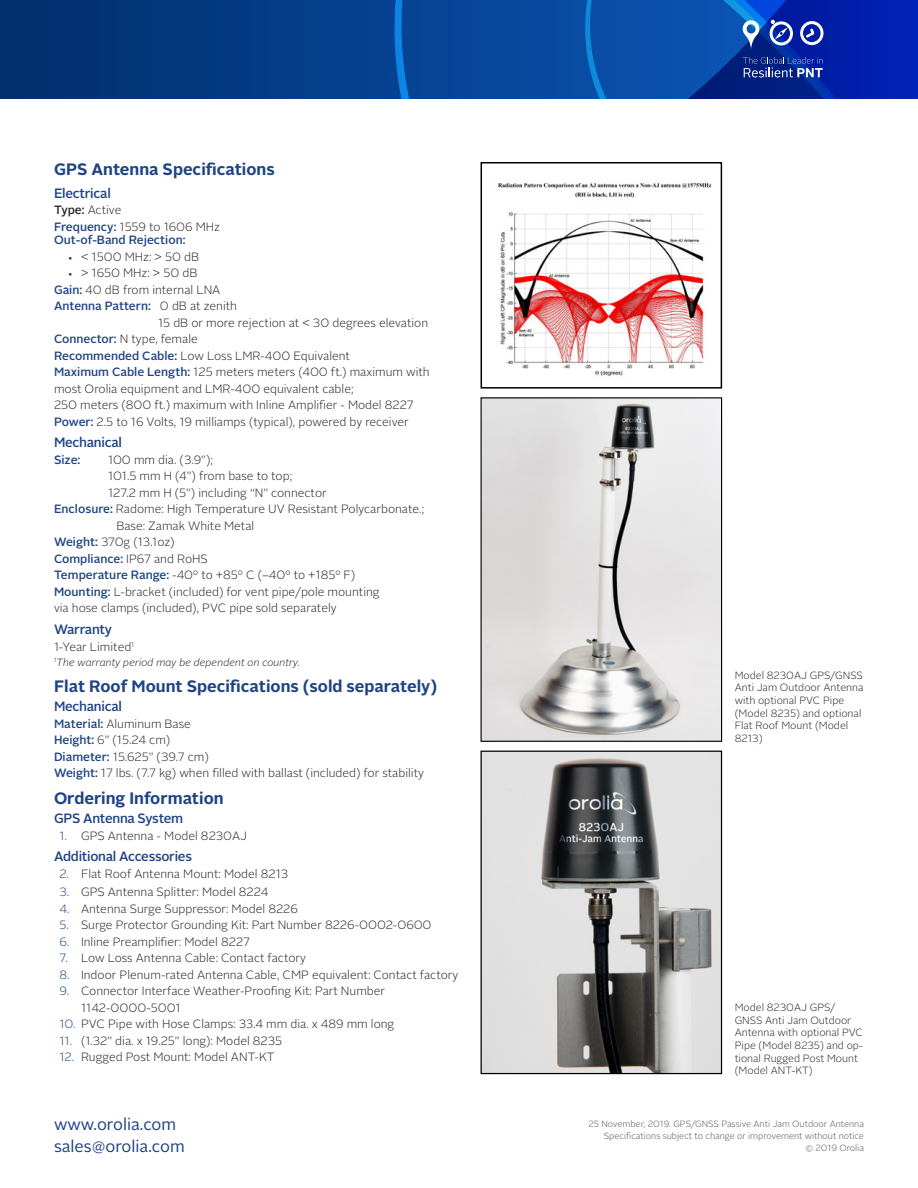
<style>
.page{position:relative;width:918px;height:1188px;background:#fff}
.page>*{position:absolute;margin:0;border:0;box-sizing:border-box;transform-origin:0 0}
.t1{font:700 16.5px "Alright Sans";color:#1f4384}
.t2{font:16.5px/22.5px "Alright Sans";color:#1f4384}
.t3{font:500 13.5px "Alright Sans";letter-spacing:-.02em;color:#1f4384}
.t4{font:300 12px/16.5px "Alright Sans";color:#292829}
.t5{font:500 12px "Alright Sans";color:#1f4384}
.t6{font:300 10.5px/12.6px "Alright Sans";color:#292829}
.t7{font:italic 300 10.5px "Alright Sans";color:#292829}
.t8{font:300 9px/12px "Alright Sans";color:#58595b;text-align:right}
.s1{font-weight:500}
.s2{font-weight:500;color:#1f4384}
.s3{font-size:10.5px;color:#1f4384}
.s4{font-weight:300;color:#292829}
.s5{color:#1f4384}
</style>
<div class="page">
<img style="left:483px;top:399px;width:237px;height:341px">
<div style="left:481px;top:397px;width:241px;height:345px;border:1px solid #000"></div>
<img style="left:483px;top:753px;width:237px;height:319px">
<div style="left:481px;top:751px;width:241px;height:323px;border:1px solid #000"></div>
<img style="left:498px;top:183px;width:214px;height:193px">
<div style="left:481px;top:162px;width:241px;height:227px;border:2px solid #000"></div>
<svg style="left:0;top:0;width:300px;height:99px;background:#02357a"></svg>
<div style="left:300px;top:0;width:95px;height:99px;background:#053f8c"></div>
<svg style="left:395px;top:0;width:190px;height:99px;background:#07499e"></svg>
<svg style="left:585px;top:0;width:333px;height:99px;background:#0b3eaa"></svg>
<h1 class="t1" style="left:54px;top:158px;width:222px">GPS Antenna Specifications</h1>
<p class="t3" style="left:54px;top:184px;width:58px">Electrical</p>
<p class="t4" style="left:54px;top:202px;width:168px"><span class="s1">Type:</span> Active<br><span class="s2">Frequency:</span> 1559 to 1606 MHz</p>
<p class="t5" style="left:54px;top:232px;width:133px">Out-of-Band Rejection:</p>
<p class="t4" style="left:68px;top:248px;width:133px"><span class="s3">•</span> &lt; 1500 MHz: &gt; 50 dB</p>
<p class="t4" style="left:68px;top:265px;width:131px"><span class="s3">•</span> &gt; 1650 MHz: &gt; 50 dB</p>
<p class="t4" style="left:54px;top:281px;width:168px"><span class="s2">Gain:</span> 40 dB from internal LNA</p>
<p class="t5" style="left:54px;top:298px;width:185px">Antenna Pattern: <span class="s4">0 dB at zenith</span></p>
<p class="t4" style="left:158px;top:314px;width:272px">15 dB or more rejection at &lt; 30 degrees elevation</p>
<p class="t4" style="left:54px;top:331px;width:145px"><span class="s2">Connector:</span> N type, female</p>
<p class="t4" style="left:54px;top:347px;width:298px"><span class="s2">Recommended Cable:</span> Low Loss LMR-400 Equivalent</p>
<p class="t4" style="left:54px;top:364px;width:377px"><span class="s2">Maximum Cable Length:</span> 125 meters meters (400 ft.) maximum with</p>
<p class="t4" style="left:54px;top:380px;width:301px">most Orolia equipment and LMR-400 equivalent cable;</p>
<p class="t4" style="left:54px;top:397px;width:361px">250 meters (800 ft.) maximum with Inline Amplifier - Model 8227</p>
<p class="t4" style="left:54px;top:413px;width:356px"><span class="s2">Power:</span> 2.5 to 16 Volts, 19 milliamps (typical), powered by receiver</p>
<p class="t3" style="left:54px;top:433px;width:70px">Mechanical</p>
<p class="t5" style="left:54px;top:451px;width:28px">Size:</p>
<p class="t4" style="left:108px;top:452px;width:106px">100 mm dia. (3.9”);</p>
<p class="t4" style="left:108px;top:468px;width:186px">101.5 mm H (4”) from base to top;</p>
<p class="t4" style="left:108px;top:485px;width:220px">127.2 mm H (5”) including “N” connector</p>
<p class="t4" style="left:54px;top:501px;width:372px"><span class="s2">Enclosure:</span> Radome: High Temperature UV Resistant Polycarbonate.;</p>
<p class="t4" style="left:116px;top:518px;width:139px">Base: Zamak White Metal</p>
<p class="t4" style="left:54px;top:534px;width:122px"><span class="s2">Weight:</span> 370g (13.1oz)</p>
<p class="t5" style="left:54px;top:550px;width:155px">Compliance: <span class="s4">IP67 and RoHS</span></p>
<p class="t4" style="left:54px;top:567px;width:303px"><span class="s2">Temperature Range:</span> -40º to +85º C (–40º to +185º F)</p>
<p class="t4" style="left:54px;top:584px;width:327px"><span class="s2">Mounting:</span> L-bracket (included) for vent pipe/pole mounting</p>
<p class="t4" style="left:54px;top:600px;width:284px">via hose clamps (included), PVC pipe sold separately</p>
<p class="t3" style="left:54px;top:620px;width:60px">Warranty</p>
<p class="t4" style="left:54px;top:638px;width:82px">1-Year Limited<sup>1</sup></p>
<p class="t7" style="left:54px;top:655px;width:248px"><sup>1</sup>The warranty period may be dependent on country.</p>
<h1 class="t1" style="left:54px;top:674px;width:385px">Flat Roof Mount Specifications (sold separately)</h1>
<p class="t3" style="left:54px;top:697px;width:70px">Mechanical</p>
<p class="t4" style="left:54px;top:716px;width:372px"><span class="s2">Material:</span> Aluminum Base<br><span class="s2">Height:</span> 6” (15.24 cm)<br><span class="s2">Diameter:</span> 15.625” (39.7 cm)<br><span class="s2">Weight:</span> 17 lbs. (7.7 kg) when filled with ballast (included) for stability</p>
<h1 class="t1" style="left:54px;top:786px;width:171px">Ordering Information</h1>
<p class="t3" style="left:54px;top:809px;width:131px">GPS Antenna System</p>
<p class="t4" style="left:59px;top:827px;width:189px"><span class="s5">1.</span> GPS Antenna - Model 8230AJ</p>
<p class="t3" style="left:54px;top:847px;width:140px">Additional Accessories</p>
<p class="t4" style="left:59px;top:865px;width:230px"><span class="s5">2.</span> Flat Roof Antenna Mount: Model 8213</p>
<p class="t4" style="left:59px;top:884px;width:211px"><span class="s5">3.</span> GPS Antenna Splitter: Model 8224</p>
<p class="t4" style="left:59px;top:901px;width:240px"><span class="s5">4.</span> Antenna Surge Suppressor: Model 8226</p>
<p class="t4" style="left:59px;top:917px;width:374px"><span class="s5">5.</span> Surge Protector Grounding Kit: Part Number 8226-0002-0600</p>
<p class="t4" style="left:59px;top:934px;width:192px"><span class="s5">6.</span> Inline Preamplifier: Model 8227</p>
<p class="t4" style="left:59px;top:950px;width:248px"><span class="s5">7.</span> Low Loss Antenna Cable: Contact factory</p>
<p class="t4" style="left:59px;top:967px;width:400px"><span class="s5">8.</span> Indoor Plenum-rated Antenna Cable, CMP equivalent: Contact factory</p>
<p class="t4" style="left:81px;top:983px;width:306px;text-indent:-22px"><span class="s5">9.</span> Connector Interface Weather-Proofing Kit: Part Number<br>1142-0000-5001</p>
<p class="t4" style="left:59px;top:1016px;width:336px"><span class="s5">10.</span> PVC Pipe with Hose Clamps: 33.4 mm dia. x 489 mm long</p>
<p class="t4" style="left:59px;top:1033px;width:224px"><span class="s5">11.</span> (1.32” dia. x 19.25” long): Model 8235</p>
<p class="t4" style="left:59px;top:1049px;width:217px"><span class="s5">12.</span> Rugged Post Mount: Model ANT-KT</p>
<h1 class="t2" style="left:54px;top:1113px;width:132px">www.orolia.com sales@orolia.com</h1>
<p class="t6" style="left:735px;top:669px;width:130px">Model 8230AJ GPS/GNSS<br>Anti Jam Outdoor Antenna with optional PVC Pipe (Model 8235) and optional<br>Flat Roof Mount (Model<br>8213)</p>
<p class="t6" style="left:735px;top:1001px;width:130px">Model 8230AJ GPS/<br>GNSS Anti Jam Outdoor<br>Antenna with optional PVC<br>Pipe (Model 8235) and op&shy;tional Rugged Post Mount (Model ANT-KT)</p>
<p class="t8" style="left:589px;top:1118px;width:277px">25 November, 2019. GPS/GNSS Passive Anti Jam Outdoor Antenna<br>Specifications subject to change or improvement without notice<br>© 2019 Orolia</p>
</div>
